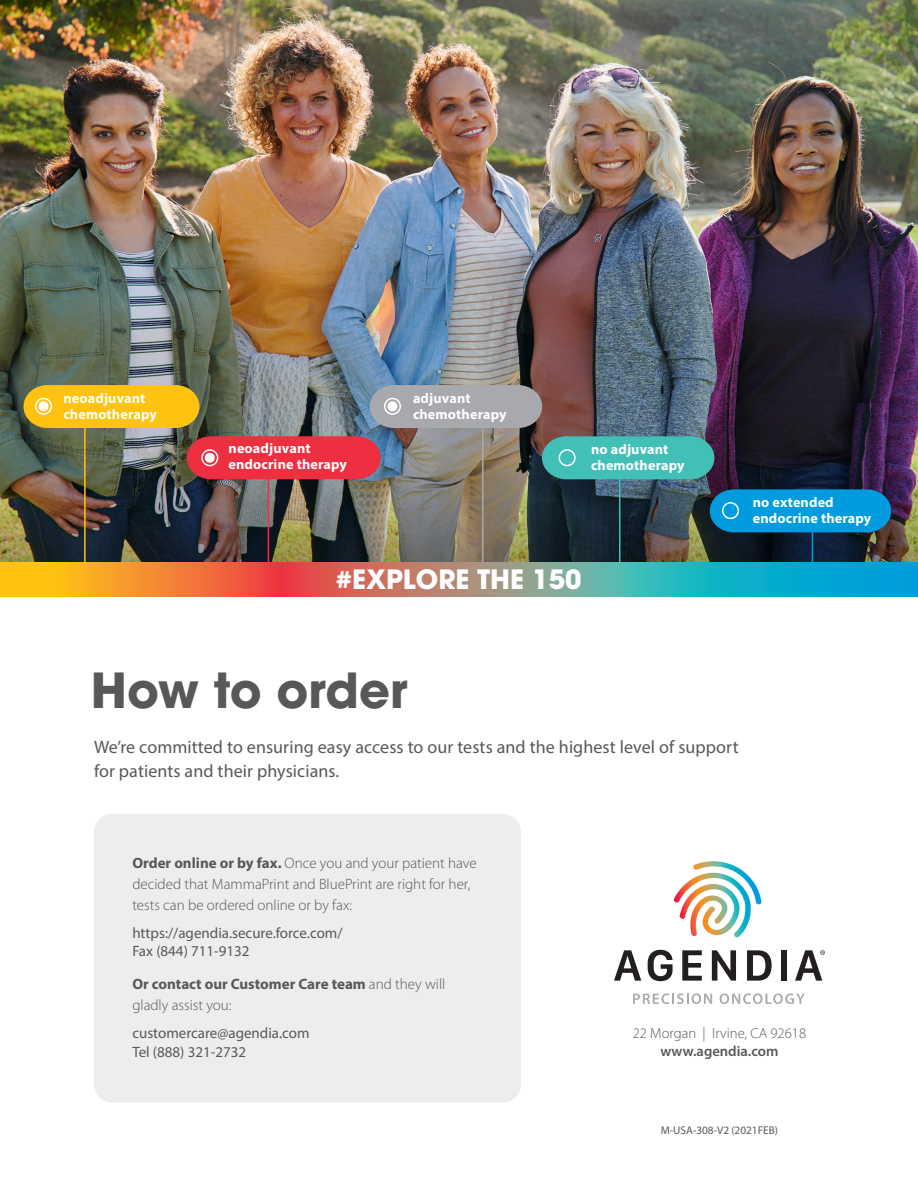
<style>
.page{position:relative;width:918px;height:1188px;background:#fff}
.page>*{position:absolute;margin:0;border:0;box-sizing:border-box;transform-origin:0 0}
.t1{font:700 48px "ITC Avant Garde Pro";color:#57585a}
.t2{font:700 26.4px "Avant Garde LT";color:#fff}
.t3{font:18px/24px "Myriad Pro";letter-spacing:.005em;color:#57585a}
.t4{font:300 15px/21px "Myriad Pro";color:#57585a}
.t5{font:15px/18px "Myriad Pro";color:#57585a}
.t6{font:700 15px/21px "Myriad Pro";color:#57585a}
.t7{font:300 14.7px/18px "Myriad Pro";color:#57585a;text-align:center}
.t8{font:700 14.1px/15.9px "Myriad Pro";letter-spacing:.01em;color:#fff}
.t9{font:11.25px "Myriad Pro";color:#57585a}
.s1{font-weight:700}
.s2{font-weight:300}
.s3{font-weight:600}
</style>
<div class="page">
<div style="left:94px;top:814px;width:427px;height:288px;background:#eceded;border-radius:18px"></div>
<svg style="left:614px;top:950px;width:27px;height:31px"></svg>
<svg style="left:648px;top:950px;width:25px;height:31px"></svg>
<svg style="left:682px;top:950px;width:20px;height:31px"></svg>
<svg style="left:712px;top:950px;width:24px;height:31px"></svg>
<svg style="left:747px;top:950px;width:25px;height:31px"></svg>
<div style="left:781px;top:950px;width:6px;height:31px;background:#231f20"></div>
<svg style="left:795px;top:950px;width:30px;height:31px"></svg>
<svg style="left:633px;top:993px;width:79px;height:11px"></svg>
<svg style="left:720px;top:993px;width:85px;height:11px"></svg>
<img style="left:673px;top:861px;width:89px;height:76px">
<img style="left:0;top:0;width:918px;height:562px">
<hr style="left:84px;top:418px;width:2px;height:145px;background:#fec210">
<hr style="left:812px;top:518px;width:1px;height:45px;background:#009cdf">
<hr style="left:268px;top:476px;width:1px;height:87px;background:#ee2f40">
<hr style="left:619px;top:476px;width:1px;height:87px;background:#42c0b8">
<hr style="left:482px;top:419px;width:2px;height:144px;background:#a8a9ad">
<svg style="left:0;top:562px;width:918px;height:35px;background:#91947a"></svg>
<svg style="left:710px;top:489px;width:181px;height:43px;background:#0394d4"></svg>
<div style="left:722px;top:502px;width:17px;height:17px;border:1px solid #fff;border-radius:50%"></div>
<svg style="left:24px;top:385px;width:176px;height:43px;background:#f3bb14"></svg>
<div style="left:35px;top:398px;width:17px;height:17px;border:1px solid #fff;border-radius:50%"></div>
<div style="left:39px;top:401px;width:9px;height:10px;background:#fff;border-radius:50%"></div>
<svg style="left:187px;top:436px;width:194px;height:43px;background:#e43343"></svg>
<div style="left:201px;top:449px;width:17px;height:17px;border:1px solid #fff;border-radius:50%"></div>
<div style="left:205px;top:453px;width:10px;height:10px;background:#fff;border-radius:50%"></div>
<svg style="left:542px;top:436px;width:172px;height:43px;background:#43b7b0"></svg>
<div style="left:559px;top:449px;width:17px;height:17px;border:1px solid #fff;border-radius:50%"></div>
<svg style="left:370px;top:385px;width:172px;height:43px;background:#a4a5a9"></svg>
<div style="left:387px;top:401px;width:10px;height:10px;background:#fff;border-radius:50%"></div>
<div style="left:384px;top:398px;width:17px;height:17px;border:1px solid #fff;border-radius:50%"></div>
<p class="t8" style="left:63px;top:390px;width:95px">neoadjuvant chemotherapy</p>
<p class="t8" style="left:229px;top:439px;width:84px">neoadjuvant</p>
<p class="t8" style="left:229px;top:455px;width:120px">endocrine therapy</p>
<p class="t8" style="left:413px;top:390px;width:59px">adjuvant</p>
<p class="t8" style="left:413px;top:406px;width:95px">chemotherapy</p>
<p class="t8" style="left:591px;top:441px;width:79px">no adjuvant</p>
<p class="t8" style="left:591px;top:457px;width:95px">chemotherapy</p>
<p class="t2" style="left:336px;top:563px;width:247px">#EXPLORE THE 150</p>
<p class="t8" style="left:753px;top:494px;width:120px">no extended endocrine therapy</p>
<h1 class="t1" style="left:91px;top:658px;width:318px">How to order</h1>
<p class="t3" style="left:94px;top:735px;width:646px">We’re committed to ensuring easy access to our tests and the highest level of support for patients and their physicians.</p>
<p class="t4" style="left:132px;top:853px;width:346px"><span class="s1">Order online or by fax.</span> Once you and your patient have decided that MammaPrint and BluePrint are right for her, tests can be ordered online or by fax:</p>
<p class="t5" style="left:132px;top:924px;width:212px">https://agendia.secure.force.com/<br>Fax (844) 711-9132</p>
<p class="t6" style="left:132px;top:973px;width:315px">Or contact our Customer Care team <span class="s2">and they will gladly assist you:</span></p>
<p class="t5" style="left:132px;top:1024px;width:179px">customercare@agendia.com</p>
<p class="t5" style="left:132px;top:1043px;width:115px">Tel (888) 321-2732</p>
<p class="t7" style="left:633px;top:1024px;width:175px">22 Morgan | Irvine, CA 92618 <span class="s3">www.agendia.com</span></p>
<p class="t9" style="left:661px;top:1123px;width:119px">M-USA-308-V2 (2021FEB)</p>
</div>
